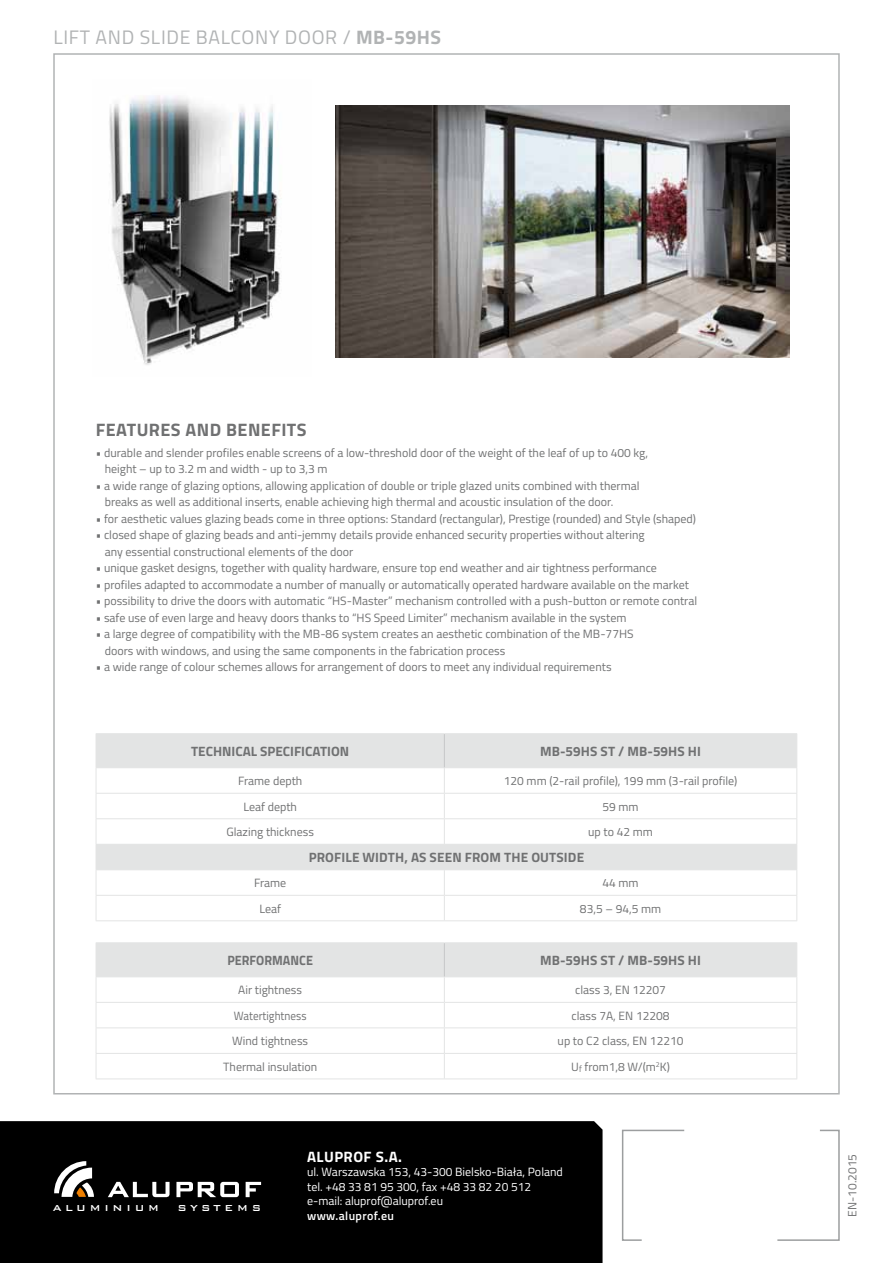
<style>
.page{position:relative;width:893px;height:1263px;background:#fff}
.page>*{position:absolute;margin:0;border:0;box-sizing:border-box;transform-origin:0 0}
.t1{font:19.5px "Titillium";letter-spacing:.035em;color:#b1b3b4}
.t2{font:700 18px "Titillium";letter-spacing:.025em;color:#707172}
.t3{font:700 15px "Titillium";letter-spacing:.03em;color:#fff}
.t4{font:700 13.5px "Titillium";color:#707172}
.t5{font:700 13.5px "Titillium";color:#707172;scale:.93 1}
.t6{font:12px/16.5px "Titillium";color:#707172}
.t7{font:12px/14.4px "Titillium";color:#fff}
.t8{font:600 12px "Titillium";letter-spacing:.03em;color:#fff}
.t9{font:12px "Titillium";color:#707172;scale:.93 1}
.t10{font:11.55px "Bank Gothic Md BT";letter-spacing:.325em;color:#fff}
.s1{font-weight:700}
</style>
<div class="page">
<div style="left:0;top:1121px;width:603px;height:142px;background:#000"></div>
<svg style="left:777px;top:1129px;width:63px;height:112px"></svg>
<svg style="left:622px;top:1129px;width:63px;height:112px"></svg>
<svg style="left:54px;top:1161px;width:40px;height:36px"></svg>
<svg style="left:108px;top:1182px;width:62px;height:15px"></svg>
<svg style="left:176px;top:1182px;width:63px;height:15px"></svg>
<svg style="left:246px;top:1182px;width:15px;height:15px"></svg>
<div style="left:0;top:1220px;width:23px;height:43px;background:#000"></div>
<svg style="left:97px;top:734px;width:699px;height:135px"></svg>
<hr style="left:96px;top:733px;width:348px;height:1px;background:#e3e4e4">
<hr style="left:96px;top:734px;width:1px;height:33px;background:#e3e4e4">
<hr style="left:444px;top:733px;width:353px;height:1px;background:#e3e4e4">
<hr style="left:96px;top:767px;width:348px;height:1px;background:#e3e4e4">
<hr style="left:444px;top:767px;width:353px;height:1px;background:#e3e4e4">
<hr style="left:96px;top:793px;width:348px;height:1px;background:#e3e4e4">
<hr style="left:444px;top:793px;width:353px;height:1px;background:#e3e4e4">
<hr style="left:96px;top:818px;width:348px;height:1px;background:#e3e4e4">
<hr style="left:444px;top:818px;width:353px;height:1px;background:#e3e4e4">
<svg style="left:444px;top:768px;width:1px;height:76px"></svg>
<hr style="left:96px;top:844px;width:348px;height:1px;background:#e3e4e4">
<hr style="left:444px;top:844px;width:353px;height:1px;background:#e3e4e4">
<hr style="left:96px;top:869px;width:348px;height:1px;background:#e3e4e4">
<hr style="left:444px;top:869px;width:353px;height:1px;background:#e3e4e4">
<hr style="left:96px;top:895px;width:348px;height:1px;background:#e3e4e4">
<svg style="left:96px;top:768px;width:1px;height:152px"></svg>
<hr style="left:444px;top:895px;width:353px;height:1px;background:#e3e4e4">
<svg style="left:444px;top:870px;width:1px;height:50px"></svg>
<svg style="left:796px;top:768px;width:1px;height:152px"></svg>
<hr style="left:96px;top:920px;width:348px;height:1px;background:#e3e4e4">
<hr style="left:444px;top:920px;width:353px;height:1px;background:#e3e4e4">
<hr style="left:444px;top:734px;width:1px;height:33px;background:#c6c7c8">
<hr style="left:796px;top:734px;width:1px;height:33px;background:#e3e4e4">
<hr style="left:96px;top:942px;width:348px;height:1px;background:#e3e4e4">
<hr style="left:444px;top:942px;width:353px;height:1px;background:#e3e4e4">
<svg style="left:96px;top:943px;width:701px;height:135px"></svg>
<hr style="left:96px;top:1078px;width:348px;height:1px;background:#e3e4e4">
<hr style="left:444px;top:1078px;width:353px;height:1px;background:#e3e4e4">
<hr style="left:444px;top:943px;width:1px;height:33px;background:#c6c7c8">
<hr style="left:796px;top:943px;width:1px;height:33px;background:#e3e4e4">
<img style="left:109px;top:95px;width:171px;height:270px">
<img style="left:335px;top:105px;width:454px;height:252px">
<h1 class="t1" style="left:53px;top:23px;width:97px">Lift and slid</h1>
<h1 class="t1" style="left:180px;top:23px;width:263px">e balcony door / <span class="s1">MB-59HS</span></h1>
<h2 class="t2" style="left:96px;top:416px;width:212px">FEATURES AND BENEFITS</h2>
<p class="t6" style="left:105px;top:443px;width:545px;text-indent:-9px">• durable and slender profiles enable screens of a low-threshold door of the weight of the leaf of up to 400 kg, height – up to 3.2 m and width - up to 3,3 m</p>
<p class="t6" style="left:105px;top:476px;width:536px;text-indent:-9px">• a wide range of glazing options, allowing application of double or triple glazed units combined with thermal breaks as well as additional inserts, enable achieving high thermal and acoustic insulation of the door.</p>
<p class="t6" style="left:96px;top:509px;width:602px">• for aesthetic values glazing beads come in three options: Standard (rectangular), Prestige (rounded) and Style (shaped)</p>
<p class="t6" style="left:105px;top:526px;width:541px;text-indent:-9px">• closed shape of glazing beads and anti-jemmy details provide enhanced security properties without altering any essential constructional elements of the door</p>
<p class="t6" style="left:96px;top:559px;width:563px">• unique gasket designs, together with quality hardware, ensure top end weather and air tightness performance</p>
<p class="t6" style="left:96px;top:575px;width:595px">• profiles adapted to accommodate a number of manually or automatically operated hardware available on the market</p>
<p class="t6" style="left:96px;top:592px;width:603px">• possibility to drive the doors with automatic “HS-Master” mechanism controlled with a push-button or remote contral</p>
<p class="t6" style="left:96px;top:608px;width:532px">• safe use of even large and heavy doors thanks to “HS Speed Limiter” mechanism available in the system</p>
<p class="t6" style="left:105px;top:625px;width:530px;text-indent:-9px">• a large degree of compatibility with the MB-86 system creates an aesthetic combination of the MB-77HS doors with windows, and using the same components in the fabrication process</p>
<p class="t6" style="left:96px;top:658px;width:517px">• a wide range of colour schemes allows for arrangement of doors to meet any individual requirements</p>
<p class="t4" style="left:191px;top:741px;width:160px">TECHNICAL SPECIFICATION</p>
<p class="t4" style="left:540px;top:741px;width:162px">MB-59HS ST / MB-59HS HI</p>
<p class="t6" style="left:238px;top:772px;width:66px">Frame depth</p>
<p class="t6" style="left:504px;top:772px;width:235px">120 mm (2-rail profile), 199 mm (3-rail profile)</p>
<p class="t6" style="left:243px;top:797px;width:55px">Leaf depth</p>
<p class="t6" style="left:602px;top:797px;width:38px">59 mm</p>
<p class="t6" style="left:226px;top:823px;width:89px">Glazing thickness</p>
<p class="t6" style="left:588px;top:823px;width:66px">up to 42 mm</p>
<p class="t4" style="left:309px;top:847px;width:16px">PROFILE</p>
<p class="t4" style="left:363px;top:847px;width:21px">WIDTH</p>
<p class="t4" style="left:404px;top:847px;width:34px">, AS SEEN</p>
<p class="t4" style="left:465px;top:847px;width:10px">FROM</p>
<p class="t4" style="left:504px;top:847px;width:9px">THE</p>
<p class="t4" style="left:531px;top:847px;width:9px">OUTSIDE</p>
<p class="t6" style="left:254px;top:874px;width:34px">Frame</p>
<p class="t6" style="left:602px;top:874px;width:38px">44 mm</p>
<p class="t6" style="left:259px;top:899px;width:23px">Leaf</p>
<p class="t6" style="left:580px;top:899px;width:83px">83,5 – 94,5 mm</p>
<p class="t5" style="left:227px;top:950px;width:93px">PERFORMANCE</p>
<p class="t4" style="left:540px;top:950px;width:162px">MB-59HS ST / MB-59HS HI</p>
<p class="t6" style="left:238px;top:981px;width:65px">Air tightness</p>
<p class="t6" style="left:575px;top:981px;width:92px">class 3, EN 12207</p>
<p class="t9" style="left:234px;top:1007px;width:80px">Watertightness</p>
<p class="t6" style="left:572px;top:1006px;width:99px">class 7A, EN 12208</p>
<p class="t6" style="left:232px;top:1032px;width:77px">Wind tightness</p>
<p class="t6" style="left:558px;top:1032px;width:127px">up to C2 class, EN 12210</p>
<p class="t6" style="left:223px;top:1057px;width:95px">Thermal insulation</p>
<p class="t6" style="left:571px;top:1057px;width:100px">U<sub>f</sub> from1,8 W/(m<sup>2</sup>K)</p>
<p class="t10" style="left:53px;top:1201px;width:108px">ALUMINIUM</p>
<p class="t10" style="left:177px;top:1201px;width:85px">SYSTEMS</p>
<p class="t3" style="left:307px;top:1145px;width:96px">ALUPROF S.A.</p>
<p class="t7" style="left:307px;top:1164px;width:257px">ul. Warszawska 153, 43-300 bielsko-biała, Poland tel. +48 33 81 95 300, fax +48 33 82 20 512 e-mail: aluprof@aluprof.eu</p>
<p class="t8" style="left:307px;top:1206px;width:88px">www.aluprof.eu</p>
<p class="t6" style="left:843px;top:1217px;width:64px;rotate:-90deg">en-10.2015</p>
</div>
